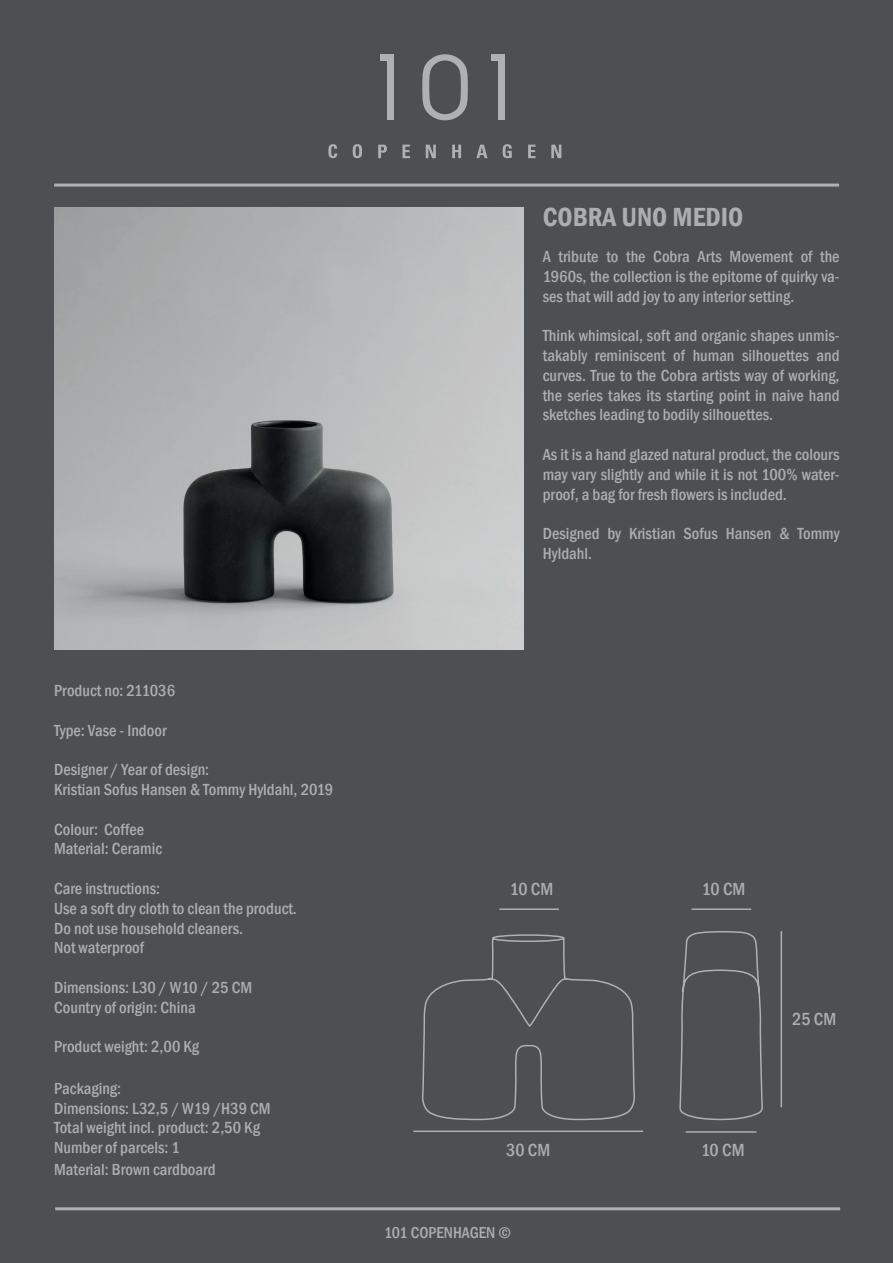
<style>
.page{position:relative;width:893px;height:1263px;background:#4c5053}
.page>*{position:absolute;margin:0;border:0;box-sizing:border-box;transform-origin:0 0}
.t1{font:600 condensed 27px "Franklin Gothic";color:#abaeaf}
.t2{font:500 condensed 18px "Franklin Gothic";color:#abaeaf}
.t3{font:500 condensed 16.5px/19.8px "Franklin Gothic";color:#abaeaf}
.t4{font:500 condensed 16.2px "Franklin Gothic";color:#abaeaf}
</style>
<div class="page">
<img style="left:54px;top:207px;width:469px;height:443px">
<svg style="left:422px;top:54px;width:46px;height:66px"></svg>
<div style="left:498px;top:58px;width:6px;height:62px;background:#adb1b1"></div>
<div style="left:491px;top:54px;width:13px;height:7px;background:#adb1b1"></div>
<div style="left:387px;top:58px;width:7px;height:62px;background:#adb1b1"></div>
<div style="left:380px;top:54px;width:13px;height:7px;background:#adb1b1"></div>
<svg style="left:328px;top:144px;width:9px;height:14px"></svg>
<svg style="left:353px;top:144px;width:9px;height:14px"></svg>
<svg style="left:378px;top:145px;width:9px;height:13px"></svg>
<svg style="left:402px;top:145px;width:8px;height:13px"></svg>
<svg style="left:426px;top:145px;width:10px;height:13px"></svg>
<svg style="left:452px;top:145px;width:9px;height:13px"></svg>
<svg style="left:476px;top:145px;width:12px;height:13px"></svg>
<svg style="left:503px;top:144px;width:9px;height:14px"></svg>
<svg style="left:528px;top:145px;width:8px;height:13px"></svg>
<svg style="left:551px;top:145px;width:10px;height:13px"></svg>
<hr style="left:54px;top:184px;width:785px;height:3px;background:#adb1b1">
<hr style="left:55px;top:1207px;width:785px;height:3px;background:#adb1b1">
<hr style="left:413px;top:1130px;width:230px;height:2px;background:#adb1b1">
<hr style="left:781px;top:931px;width:1px;height:176px;background:#adb1b1">
<hr style="left:686px;top:1131px;width:70px;height:2px;background:#adb1b1">
<hr style="left:692px;top:908px;width:59px;height:2px;background:#adb1b1">
<hr style="left:499px;top:908px;width:60px;height:2px;background:#adb1b1">
<svg style="left:422px;top:934px;width:213px;height:187px"></svg>
<svg style="left:679px;top:931px;width:84px;height:190px"></svg>
<p class="t3" style="left:54px;top:680px;width:122px">Product no: 211036</p>
<p class="t3" style="left:54px;top:720px;width:114px">Type: Vase - Indoor</p>
<p class="t3" style="left:54px;top:760px;width:281px">Designer / Year of design:<br>Kristian Sofus Hansen &amp; Tommy Hyldahl, 2019</p>
<p class="t3" style="left:54px;top:819px;width:109px">Colour: Coffee<br>Material: Ceramic</p>
<p class="t3" style="left:54px;top:878px;width:244px">Care instructions:<br>Use a soft dry cloth to clean the product.<br>Do not use household cleaners.<br>Not waterproof</p>
<p class="t3" style="left:54px;top:977px;width:200px">Dimensions: L30 / W10 / 25 CM<br>Country of origin: China</p>
<p class="t3" style="left:54px;top:1037px;width:147px">Product weight: 2,00 Kg</p>
<p class="t3" style="left:54px;top:1078px;width:218px">Packaging:<br>Dimensions: L32,5 / W19 /H39 CM<br>Total weight incl. product: 2,50 Kg<br>Number of parcels: 1</p>
<p class="t3" style="left:54px;top:1159px;width:163px">Material: Brown cardboard</p>
<h1 class="t1" style="left:543px;top:199px;width:202px">COBRA UNO MEDIO</h1>
<p class="t3" style="left:543px;top:246px;width:298px;text-align:justify">A tribute to the Cobra Arts Movement of the 1960s, the collection is the epitome of quirky va&shy;ses that will add joy to any interior setting.</p>
<p class="t3" style="left:543px;top:326px;width:298px;text-align:justify">Think whimsical, soft and organic shapes unmis&shy;takably reminiscent of human silhouettes and curves. True to the Cobra artists way of working, the series takes its starting point in naive hand sketches leading to bodily silhouettes.</p>
<p class="t3" style="left:543px;top:444px;width:298px;text-align:justify">As it is a hand glazed natural product, the colours may vary slightly and while it is not 100% water&shy;proof, a bag for fresh flowers is included.</p>
<p class="t3" style="left:543px;top:524px;width:298px">Designed by Kristian Sofus Hansen &amp; Tommy<br>Hyldahl.</p>
<p class="t2" style="left:510px;top:877px;width:45px">10 CM</p>
<p class="t2" style="left:702px;top:877px;width:45px">10 CM</p>
<p class="t2" style="left:506px;top:1138px;width:46px">30 CM</p>
<p class="t4" style="left:384px;top:1222px;width:128px">101 COPENHAGEN ©</p>
<p class="t2" style="left:701px;top:1138px;width:45px">10 CM</p>
<p class="t2" style="left:792px;top:1007px;width:46px">25 CM</p>
</div>
